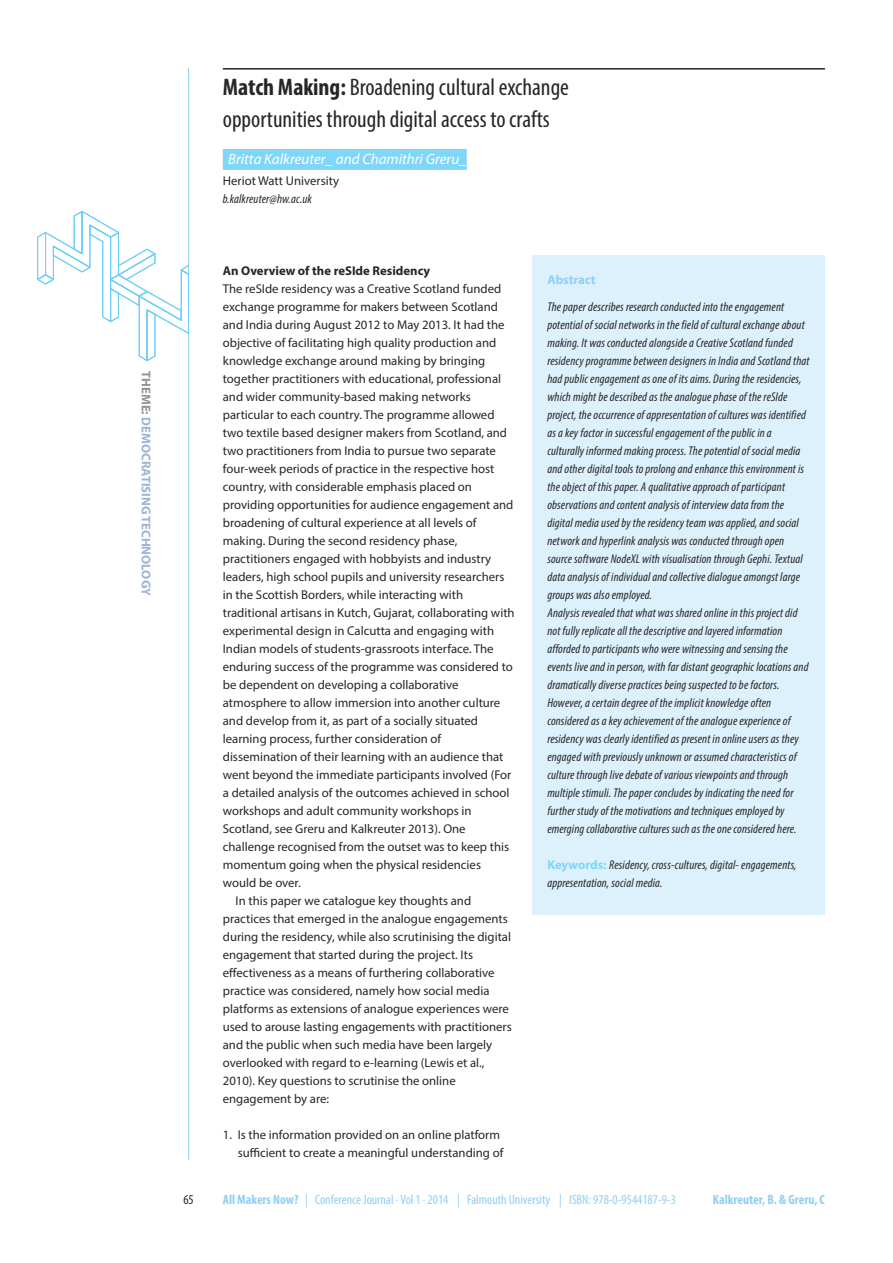
<style>
.page{position:relative;width:893px;height:1263px;background:#fff}
.page>*{position:absolute;margin:0;border:0;box-sizing:border-box;transform-origin:0 0}
.t1{font:condensed 24px/31.5px "Myriad Pro";color:#272627}
.t2{font:italic 15px "Myriad Pro";color:#fff}
.t3{font:condensed 13.5px "Myriad Pro";color:#8fcff5}
.t4{font:700 condensed 13.5px "Myriad Pro";color:#8fcff5}
.t5{font:condensed 13.5px "Myriad Pro";color:#272627}
.t6{font:12.75px/18px "Myriad Pro";color:#272627;text-align:right}
.t7{font:italic condensed 12.75px/18px "Myriad Pro";letter-spacing:.01em;color:#272627}
.t8{font:700 12.75px "Myriad Pro";color:#272627}
.t9{font:700 12.75px "Myriad Pro";color:#9db4d7}
.t10{font:700 12.75px "Myriad Pro";color:#8fcff5}
.s1{color:#939393}
.s2{font-weight:700}
.s3{font-weight:700;font-style:normal;font-stretch:normal;color:#80d6f6}
.s4{font-style:italic;font-stretch:normal}
</style>
<div class="page">
<hr style="left:188px;top:68px;width:1px;height:1092px;background:#8fcff5">
<svg style="left:37px;top:210px;width:152px;height:152px"></svg>
<hr style="left:223px;top:68px;width:602px;height:2px;background:#272627">
<div style="left:223px;top:149px;width:244px;height:21px;background:#80d6f6"></div>
<div style="left:532px;top:255px;width:293px;height:659px;background:#ddf1fc"></div>
<p class="t9" style="left:151px;top:371px;width:226px;rotate:90deg"><span class="s1">THEME:</span> DEMOCRATISING TECHNOLOGY</p>
<h1 class="t1" style="left:223px;top:73px;width:348px"><span class="s2">Match Making:</span> Broadening cultural exchange opportunities through digital access to crafts</h1>
<p class="t2" style="left:228px;top:153px;width:240px">Britta Kalkreuter_ and Chamithri Greru_</p>
<p class="t6" style="left:223px;top:173px;width:118px">Heriot Watt University</p>
<p class="t7" style="left:223px;top:191px;width:91px">b.kalkreuter@hw.ac.uk</p>
<p class="t8" style="left:223px;top:266px;width:209px">An Overview of the reSIde Residency</p>
<p class="t6" style="left:223px;top:281px;width:280px">The reSIde residency was a Creative Scotland funded</p>
<p class="t6" style="left:223px;top:299px;width:277px">exchange programme for makers between Scotland</p>
<p class="t6" style="left:223px;top:317px;width:283px">and India during August 2012 to May 2013. It had the</p>
<p class="t6" style="left:223px;top:335px;width:275px">objective of facilitating high quality production and</p>
<p class="t6" style="left:223px;top:353px;width:264px">knowledge exchange around making by bringing</p>
<p class="t6" style="left:223px;top:371px;width:280px">together practitioners with educational, professional</p>
<p class="t6" style="left:223px;top:389px;width:250px">and wider community-based making networks</p>
<p class="t6" style="left:223px;top:407px;width:273px">particular to each country. The programme allowed</p>
<p class="t6" style="left:223px;top:425px;width:286px">two textile based designer makers from Scotland, and</p>
<p class="t6" style="left:223px;top:443px;width:275px">two practitioners from India to pursue two separate</p>
<p class="t6" style="left:223px;top:461px;width:273px">four-week periods of practice in the respective host</p>
<p class="t6" style="left:223px;top:479px;width:251px">country, with considerable emphasis placed on</p>
<p class="t6" style="left:223px;top:497px;width:292px">providing opportunities for audience engagement and</p>
<p class="t6" style="left:223px;top:515px;width:255px">broadening of cultural experience at all levels of</p>
<p class="t6" style="left:223px;top:533px;width:236px">making. During the second residency phase,</p>
<p class="t6" style="left:223px;top:551px;width:270px">practitioners engaged with hobbyists and industry</p>
<p class="t6" style="left:223px;top:569px;width:283px">leaders, high school pupils and university researchers</p>
<p class="t6" style="left:223px;top:587px;width:242px">in the Scottish Borders, while interacting with</p>
<p class="t6" style="left:223px;top:605px;width:293px">traditional artisans in Kutch, Gujarat, collaborating with</p>
<p class="t6" style="left:223px;top:623px;width:273px">experimental design in Calcutta and engaging with</p>
<p class="t6" style="left:223px;top:641px;width:272px">Indian models of students-grassroots interface. The</p>
<p class="t6" style="left:223px;top:659px;width:292px">enduring success of the programme was considered to</p>
<p class="t6" style="left:223px;top:677px;width:237px">be dependent on developing a collaborative</p>
<p class="t6" style="left:223px;top:695px;width:279px">atmosphere to allow immersion into another culture</p>
<p class="t6" style="left:223px;top:713px;width:257px">and develop from it, as part of a socially situated</p>
<p class="t6" style="left:223px;top:731px;width:220px">learning process, further consideration of</p>
<p class="t6" style="left:223px;top:749px;width:282px">dissemination of their learning with an audience that</p>
<p class="t6" style="left:223px;top:767px;width:290px">went beyond the immediate participants involved (For</p>
<p class="t6" style="left:223px;top:785px;width:288px">a detailed analysis of the outcomes achieved in school</p>
<p class="t6" style="left:223px;top:803px;width:250px">workshops and adult community workshops in</p>
<p class="t6" style="left:223px;top:821px;width:244px">Scotland, see Greru and Kalkreuter 2013). One</p>
<p class="t6" style="left:223px;top:839px;width:288px">challenge recognised from the outset was to keep this</p>
<p class="t6" style="left:223px;top:857px;width:260px">momentum going when the physical residencies</p>
<p class="t6" style="left:223px;top:875px;width:79px">would be over.</p>
<p class="t6" style="left:236px;top:893px;width:237px">In this paper we catalogue key thoughts and</p>
<p class="t6" style="left:223px;top:911px;width:286px">practices that emerged in the analogue engagements</p>
<p class="t6" style="left:223px;top:929px;width:290px">during the residency, while also scrutinising the digital</p>
<p class="t6" style="left:223px;top:947px;width:252px">engagement that started during the project. Its</p>
<p class="t6" style="left:223px;top:965px;width:273px">effectiveness as a means of furthering collaborative</p>
<p class="t6" style="left:223px;top:983px;width:268px">practice was considered, namely how social media</p>
<p class="t6" style="left:223px;top:1001px;width:287px">platforms as extensions of analogue experiences were</p>
<p class="t6" style="left:223px;top:1019px;width:290px">used to arouse lasting engagements with practitioners</p>
<p class="t6" style="left:223px;top:1037px;width:271px">and the public when such media have been largely</p>
<p class="t6" style="left:223px;top:1055px;width:263px">overlooked with regard to e-learning (Lewis et al.,</p>
<p class="t6" style="left:223px;top:1073px;width:234px">2010). Key questions to scrutinise the online</p>
<p class="t6" style="left:223px;top:1091px;width:108px">engagement by are:</p>
<p class="t6" style="left:223px;top:1127px;width:282px">1. Is the information provided on an online platform sufficient to create a meaningful understanding of</p>
<p class="t10" style="left:547px;top:275px;width:50px">Abstract</p>
<p class="t7" style="left:547px;top:299px;width:264px">The paper describes research conducted into the engagement potential of social networks in the field of cultural exchange about making. It was conducted alongside a Creative Scotland funded residency programme between designers in India and Scotland that had public engagement as one of its aims. During the residencies, which might be described as the analogue phase of the reSIde project, the occurrence of appresentation of cultures was identified as a key factor in successful engagement of the public in a culturally informed making process. The potential of social media and other digital tools to prolong and enhance this environment is the object of this paper. A qualitative approach ofparticipant observations and content analysis of interview data from the digital media used by the residency team was applied, and social network and hyperlink analysis was conducted through open source software NodeXL with visualisation through Gephi. Textual data analysis of individual and collective dialogue amongst large groups was also employed.<br>Analysis revealed that what was shared online in this project did not fully replicate all the descriptive and layered information afforded to participants who were witnessing and sensing the events live and in person, with far distant geographic locations and dramatically diverse practices being suspected to be factors.<br>However, a certain degree of the implicit knowledge often considered as a key achievement of the analogue experience of residency was clearly identified as present in online users as they engaged with previously unknown or assumed characteristics of culture through live debate of various viewpoints and through multiple stimuli. The paper concludes by indicating the need for further study of the motivations and techniques employed by emerging collaborative cultures such as the one considered here.</p>
<p class="t7" style="left:547px;top:857px;width:251px"><span class="s3">Keywords:</span> Residency, cross-cultures, digital- engagements, appresentation, social media.</p>
<p class="t3" style="left:223px;top:1195px;width:455px"><span class="s2">All Makers Now?</span> <span class="s4">|</span> Conference Journal . Vol 1 . 2014 <span class="s4">|</span> Falmouth University <span class="s4">|</span> ISBN: 978-0-9544187-9-3</p>
<p class="t5" style="left:183px;top:1195px;width:12px">65</p>
<p class="t4" style="left:713px;top:1195px;width:114px">Kalkreuter, B. &amp; Greru, C</p>
</div>
